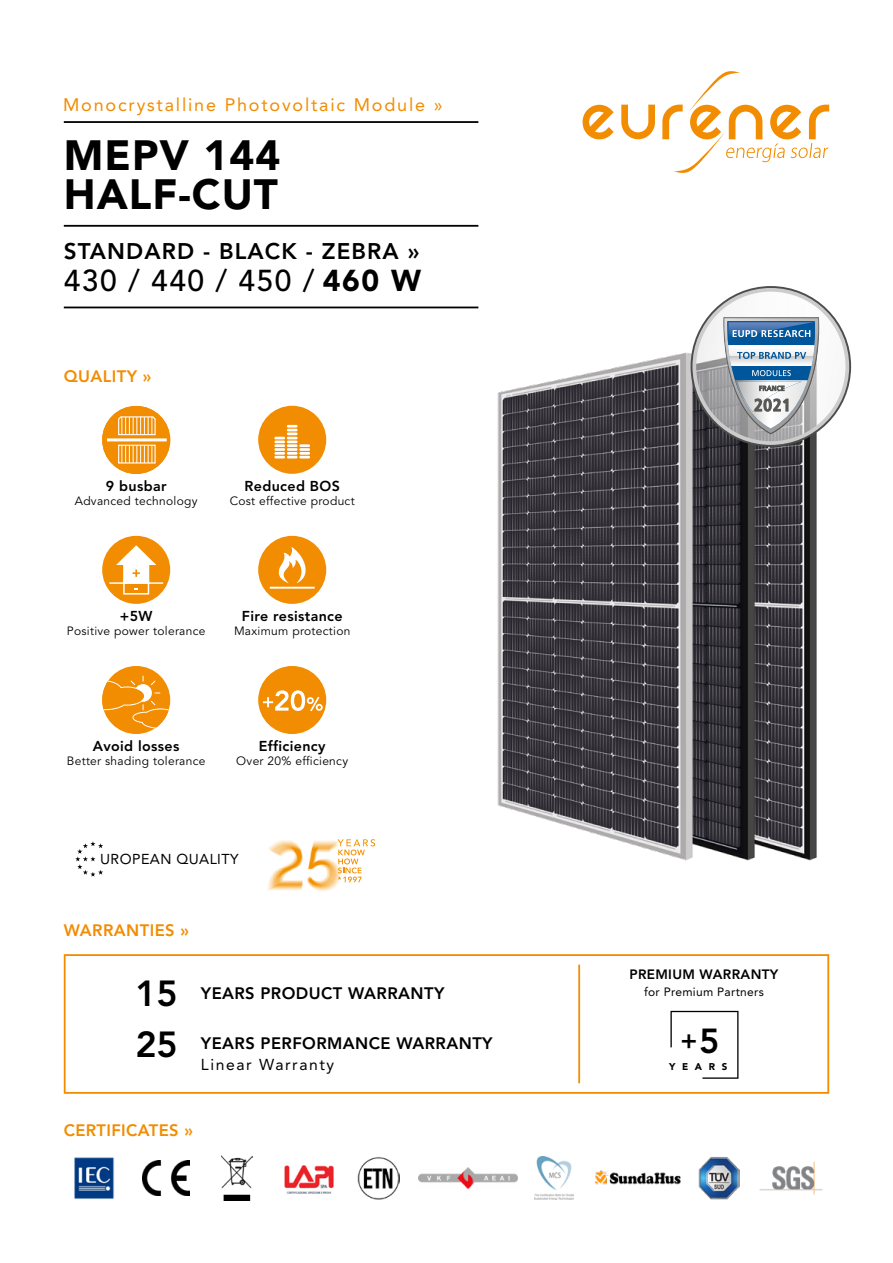
<style>
.page{position:relative;width:893px;height:1263px;background:#fff}
.page>*{position:absolute;margin:0;border:0;box-sizing:border-box;transform-origin:0 0}
.t1{font:900 42px/38.8px "Avenir LT Std";letter-spacing:.025em;color:#000}
.t2{font:500 30px "Avenir LT Std";letter-spacing:.05em;color:#000}
.t3{font:800 25.5px "Avenir LT Std";color:#000}
.t4{font:800 22.5px "Avenir LT Std";letter-spacing:.05em;color:#000}
.t5{font:18px "Avenir LT Std";letter-spacing:.1em;color:#f28c00}
.t6{font:800 16.5px "Avenir LT Std";letter-spacing:.025em;color:#000}
.t7{font:800 16.5px "Avenir LT Std";letter-spacing:.025em;color:#f28c00}
.t8{font:15.75px "Avenir LT Std";letter-spacing:.1em;color:#000}
.t9{font:800 14.25px "Avenir LT Std";letter-spacing:.025em;color:#000}
.t10{font:14.25px "Avenir LT Std";letter-spacing:.03em;color:#000}
.t11{font:800 13.5px "Avenir LT Std";letter-spacing:.025em;color:#000}
.t12{font:12px "Avenir LT Std";letter-spacing:.025em;color:#000}
.t13{font:12px "Avenir LT Std";letter-spacing:.025em;color:#000}
.t14{font:900 9.75px "Avenir LT Std";letter-spacing:.69em;color:#000}
.s1{font-weight:900}
.s2{font-size:36px}
.s3{font-size:34.5px}
</style>
<div class="page">
<svg style="left:621px;top:105px;width:34px;height:34px"></svg>
<svg style="left:583px;top:105px;width:31px;height:34px"></svg>
<svg style="left:662px;top:71px;width:167px;height:102px"></svg>
<svg style="left:75px;top:841px;width:28px;height:36px"></svg>
<hr style="left:64px;top:307px;width:414px;height:1px;background:#000">
<hr style="left:64px;top:225px;width:414px;height:2px;background:#000">
<hr style="left:64px;top:121px;width:414px;height:2px;background:#000">
<img style="left:267px;top:839px;width:109px;height:52px">
<svg style="left:338px;top:839px;width:37px;height:43px"></svg>
<div style="left:102px;top:666px;width:68px;height:68px;background:#f28c00;border-radius:50%"></div>
<svg style="left:102px;top:676px;width:67px;height:52px"></svg>
<div style="left:258px;top:406px;width:68px;height:68px;background:#f28c00;border-radius:50%"></div>
<svg style="left:274px;top:425px;width:36px;height:33px"></svg>
<div style="left:258px;top:536px;width:68px;height:68px;background:#f28c00;border-radius:50%"></div>
<hr style="left:270px;top:587px;width:45px;height:2px;background:#fff">
<svg style="left:278px;top:547px;width:28px;height:36px"></svg>
<div style="left:102px;top:536px;width:68px;height:68px;background:#f28c00;border-radius:50%"></div>
<div style="left:123px;top:579px;width:26px;height:15px;border:2px solid #fff"></div>
<hr style="left:109px;top:582px;width:54px;height:2px;background:#fff">
<svg style="left:116px;top:545px;width:40px;height:44px"></svg>
<div style="left:102px;top:406px;width:68px;height:68px;background:#f28c00;border-radius:50%"></div>
<hr style="left:107px;top:438px;width:60px;height:3px;background:#fff">
<svg style="left:118px;top:416px;width:38px;height:20px"></svg>
<svg style="left:118px;top:444px;width:38px;height:20px"></svg>
<div style="left:258px;top:666px;width:68px;height:68px;background:#f28c00;border-radius:50%"></div>
<svg style="left:263px;top:690px;width:60px;height:21px"></svg>
<img style="left:74px;top:1157px;width:40px;height:42px">
<img style="left:143px;top:1160px;width:46px;height:36px">
<img style="left:535px;top:1157px;width:38px;height:42px">
<img style="left:284px;top:1165px;width:50px;height:28px">
<img style="left:358px;top:1157px;width:42px;height:42px">
<img style="left:418px;top:1167px;width:99px;height:22px">
<img style="left:698px;top:1157px;width:41px;height:43px">
<img style="left:759px;top:1161px;width:64px;height:34px">
<img style="left:595px;top:1171px;width:86px;height:14px">
<img style="left:221px;top:1155px;width:32px;height:45px">
<div style="left:64px;top:954px;width:765px;height:140px;border:2px solid #f28c00"></div>
<hr style="left:578px;top:965px;width:2px;height:118px;background:#f28c00">
<svg style="left:670px;top:1011px;width:68px;height:68px"></svg>
<img style="left:776px;top:409px;width:62px;height:452px">
<img style="left:714px;top:423px;width:62px;height:438px">
<img style="left:497px;top:347px;width:217px;height:514px">
<svg style="left:691px;top:287px;width:159px;height:159px"></svg>
<div style="left:692px;top:287px;width:158px;height:159px;border:4px solid #ccc;border-radius:50%"></div>
<svg style="left:723px;top:317px;width:96px;height:117px"></svg>
<h3 class="t5" style="left:63px;top:95px;width:381px">Monocrystalline Photovoltaic Module »</h3>
<h1 class="t1" style="left:64px;top:136px;width:218px">MEPV 144<br>HALF-CUT</h1>
<h3 class="t4" style="left:64px;top:238px;width:357px">STANDARD - BLACK - ZEBRA »</h3>
<h2 class="t2" style="left:64px;top:263px;width:359px">430 / 440 / 450 / <span class="s1">460 W</span></h2>
<h3 class="t7" style="left:64px;top:366px;width:89px">QUALITY »</h3>
<p class="t9" style="left:106px;top:478px;width:62px">9 busbar</p>
<p class="t12" style="left:75px;top:494px;width:124px">Advanced technology</p>
<p class="t9" style="left:244px;top:478px;width:97px">Reduced BOS</p>
<p class="t12" style="left:230px;top:494px;width:126px">Cost effective product</p>
<p class="t9" style="left:120px;top:608px;width:34px">+5W</p>
<p class="t12" style="left:67px;top:624px;width:140px">Positive power tolerance</p>
<p class="t9" style="left:242px;top:608px;width:102px">Fire resistance</p>
<p class="t12" style="left:234px;top:624px;width:118px">Maximum protection</p>
<p class="t9" style="left:93px;top:738px;width:88px">Avoid losses</p>
<p class="t12" style="left:67px;top:754px;width:140px">Better shading tolerance</p>
<p class="t9" style="left:259px;top:738px;width:68px">Efficiency</p>
<p class="t12" style="left:236px;top:754px;width:113px">Over 20% efficiency</p>
<p class="t10" style="left:100px;top:851px;width:140px">UROPEAN QUALITY</p>
<h3 class="t7" style="left:64px;top:920px;width:127px">WARRANTIES »</h3>
<h3 class="t6" style="left:135px;top:983px;width:311px"><span class="s2">15</span> YEARS PRODUCT WARRANTY</h3>
<h3 class="t6" style="left:135px;top:1034px;width:359px"><span class="s2">25</span> YEARS PERFORMANCE WARRANTY</h3>
<h3 class="t8" style="left:201px;top:1056px;width:135px">Linear Warranty</h3>
<h3 class="t7" style="left:64px;top:1121px;width:131px">CERTIFICATES »</h3>
<p class="t11" style="left:629px;top:967px;width:150px">PREMIUM WARRANTY</p>
<p class="t13" style="left:644px;top:985px;width:121px">for Premium Partners</p>
<h3 class="t3" style="left:680px;top:1025px;width:41px">+<span class="s3">5</span></h3>
<p class="t14" style="left:669px;top:1061px;width:60px">YEARS</p>
</div>
